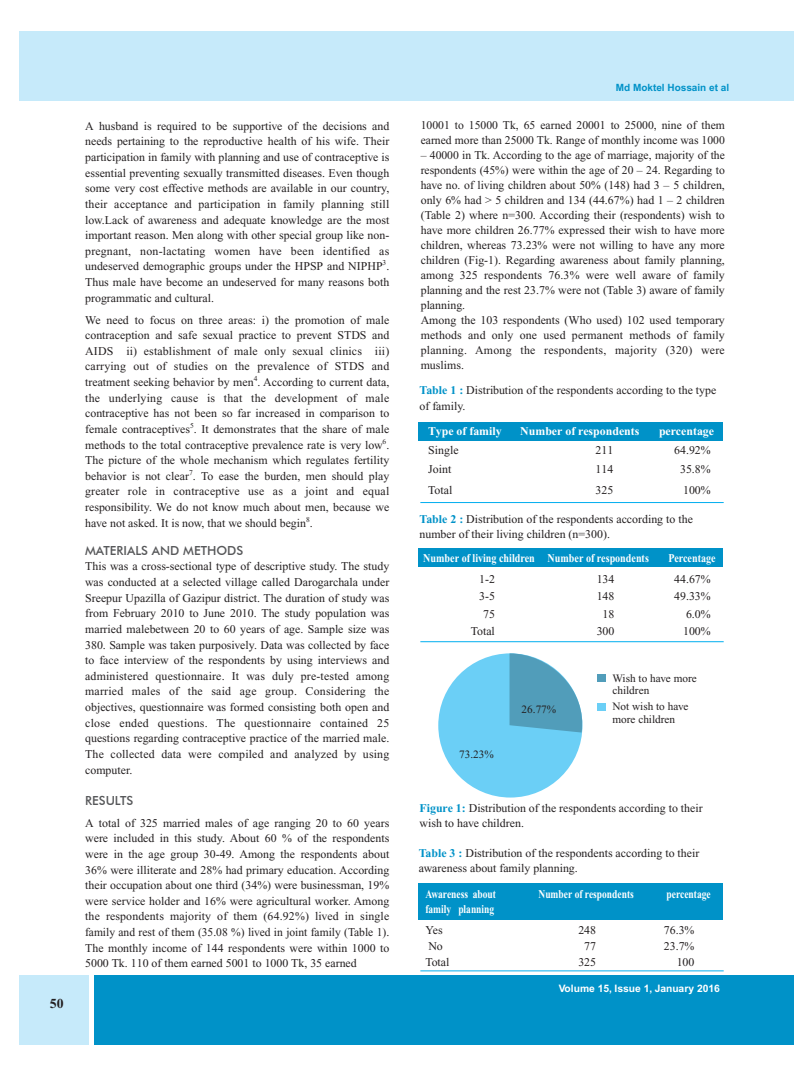
<style>
.page{position:relative;width:810px;height:1080px;background:#fff}
.page>*{position:absolute;margin:0;border:0;box-sizing:border-box;transform-origin:0 0}
.t1{font:700 13.75px "Times New Roman";color:#231f20}
.t2{font:500 12.5px "Futura BT";color:#57585a}
.t3{font:11.88px/15.6px "Times New Roman";color:#231f20}
.t4{font:700 11.88px "Times New Roman";color:#fff;scale:.8 1}
.t5{font:700 11.88px "Times New Roman";color:#fff;scale:.85 1}
.t6{font:700 11.88px "Times New Roman";color:#fff}
.t7{font:11.25px/12.5px "Times New Roman";color:#231f20}
.t8{font:700 10.25px "Helvetica";color:#fff}
.t9{font:700 10px "Helvetica";color:#0092c8}
.s1{font-weight:700;color:#0092c8}
</style>
<div class="page">
<div style="left:419px;top:423px;width:304px;height:18px;background:#0092c8"></div>
<div style="left:419px;top:548px;width:304px;height:19px;background:#0092c8"></div>
<div style="left:419px;top:883px;width:304px;height:37px;background:#0092c8"></div>
<div style="left:19px;top:31px;width:774px;height:69px;background:#c6eafa"></div>
<div style="left:94px;top:975px;width:699px;height:69px;background:#0092c8"></div>
<div style="left:19px;top:975px;width:70px;height:69px;background:#c6eafa"></div>
<div style="left:438px;top:653px;width:144px;height:145px;background:#6bcff6;border-radius:50%"></div>
<svg style="left:510px;top:653px;width:73px;height:80px"></svg>
<div style="left:597px;top:674px;width:9px;height:8px;background:#519dba"></div>
<div style="left:597px;top:703px;width:9px;height:8px;background:#6bcff6"></div>
<hr style="left:420px;top:502px;width:304px;height:1px;background:#00aeef">
<hr style="left:420px;top:642px;width:304px;height:1px;background:#00aeef">
<hr style="left:420px;top:971px;width:304px;height:1px;background:#00aeef">
<p class="t1" style="left:50px;top:996px;width:15px">50</p>
<p class="t3" style="left:85px;top:118px;width:306px;text-align:justify">A husband is required to be supportive of the decisions and needs pertaining to the reproductive health of his wife. Their participation in family with planning and use of contraceptive is essential preventing sexually transmitted diseases. Even though some very cost effective methods are available in our country, their acceptance and participation in family planning still low.Lack of awareness and adequate knowledge are the most important reason. Men along with other special group like non&shy;pregnant, non-lactating women have been identified as undeserved demographic groups under the HPSP and NIPHP<sup>3</sup>.<br>Thus male have become an undeserved for many reasons both programmatic and cultural.</p>
<p class="t3" style="left:85px;top:312px;width:306px;text-align:justify">We need to focus on three areas: i) the promotion of male contraception and safe sexual practice to prevent STDS and AIDS ii) establishment of male only sexual clinics iii) carrying out of studies on the prevalence of STDS and treatment seeking behavior by men<sup>4</sup>. According to current data, the underlying cause is that the development of male contraceptive has not been so far increased in comparison to female contraceptives<sup>5</sup>. It demonstrates that the share of male methods to the total contraceptive prevalence rate is very low<sup>6</sup>.<br>The picture of the whole mechanism which regulates fertility behavior is not clear<sup>7</sup>. To ease the burden, men should play greater role in contraceptive use as a joint and equal responsibility. We do not know much about men, because we have not asked. It is now, that we should begin<sup>8</sup>.</p>
<p class="t2" style="left:85px;top:543px;width:160px">MATERIALS AND METHODS</p>
<p class="t3" style="left:85px;top:559px;width:306px;text-align:justify">This was a cross-sectional type of descriptive study. The study was conducted at a selected village called Darogarchala under Sreepur Upazilla of Gazipur district. The duration of study was from February 2010 to June 2010. The study population was married malebetween 20 to 60 years of age. Sample size was 380. Sample was taken purposively. Data was collected by face to face interview of the respondents by using interviews and administered questionnaire. It was duly pre-tested among married males of the said age group. Considering the objectives, questionnaire was formed consisting both open and close ended questions. The questionnaire contained 25 questions regarding contraceptive practice of the married male.<br>The collected data were compiled and analyzed by using computer.</p>
<p class="t2" style="left:85px;top:793px;width:50px">RESULTS</p>
<p class="t3" style="left:85px;top:815px;width:306px;text-align:justify">A total of 325 married males of age ranging 20 to 60 years were included in this study. About 60 % of the respondents were in the age group 30-49. Among the respondents about 36% were illiterate and 28% had primary education. According their occupation about one third (34%) were businessman, 19% were service holder and 16% were agricultural worker. Among the respondents majority of them (64.92%) lived in single family and rest of them (35.08 %) lived in joint family (Table 1).<br>The monthly income of 144 respondents were within 1000 to 5000 Tk. 110 of them earned 5001 to 1000 Tk, 35 earned</p>
<p class="t9" style="left:616px;top:82px;width:115px">Md Moktel Hossain et al</p>
<p class="t3" style="left:421px;top:118px;width:306px;line-height:15px">10001 to 15000 Tk, 65 earned 20001 to 25000, nine of them earned more than 25000 Tk. Range of monthly income was 1000</p>
<p class="t3" style="left:421px;top:148px;width:306px;line-height:15px">– 40000 in Tk. According to the age of marriage, majority of the respondents (45%) were within the age of 20 – 24. Regarding to have no. of living children about 50% (148) had 3 – 5 children, only 6% had &gt; 5 children and 134 (44.67%) had 1 – 2 children (Table 2) where n=300. According their (respondents) wish to have more children 26.77% expressed their wish to have more children, whereas 73.23% were not willing to have any more children (Fig-1). Regarding awareness about family planning, among 325 respondents 76.3% were well aware of family planning and the rest 23.7% were not (Table 3) aware of family planning.<br>Among the 103 respondents (Who used) 102 used temporary methods and only one used permanent methods of family planning. Among the respondents, majority (320) were muslims.</p>
<p class="t3" style="left:420px;top:383px;width:298px"><span class="s1">Table 1 :</span> Distribution of the respondents according to the type of family.</p>
<p class="t6" style="left:428px;top:424px;width:75px">Type of family</p>
<p class="t6" style="left:520px;top:424px;width:121px">Number of respondents</p>
<p class="t6" style="left:659px;top:424px;width:57px">percentage</p>
<p class="t3" style="left:428px;top:442px;width:32px">Single</p>
<p class="t3" style="left:595px;top:442px;width:19px">211</p>
<p class="t3" style="left:674px;top:442px;width:38px">64.92%</p>
<p class="t3" style="left:428px;top:461px;width:25px">Joint</p>
<p class="t3" style="left:595px;top:461px;width:19px">114</p>
<p class="t3" style="left:680px;top:461px;width:32px">35.8%</p>
<p class="t3" style="left:428px;top:482px;width:26px">Total</p>
<p class="t3" style="left:595px;top:482px;width:19px">325</p>
<p class="t3" style="left:683px;top:482px;width:29px">100%</p>
<p class="t3" style="left:420px;top:511px;width:275px"><span class="s1">Table 2 :</span> Distribution of the respondents according to the number of their living children (n=300).</p>
<p class="t5" style="left:423px;top:551px;width:267px">Number of living children Number of respondents</p>
<p class="t5" style="left:668px;top:551px;width:57px">Percentage</p>
<p class="t3" style="left:479px;top:571px;width:17px">1-2</p>
<p class="t3" style="left:597px;top:571px;width:19px">134</p>
<p class="t3" style="left:674px;top:571px;width:38px">44.67%</p>
<p class="t3" style="left:479px;top:589px;width:17px">3-5</p>
<p class="t3" style="left:597px;top:589px;width:19px">148</p>
<p class="t3" style="left:674px;top:589px;width:38px">49.33%</p>
<p class="t3" style="left:483px;top:606px;width:13px">75</p>
<p class="t3" style="left:603px;top:606px;width:13px">18</p>
<p class="t3" style="left:686px;top:606px;width:26px">6.0%</p>
<p class="t3" style="left:471px;top:624px;width:26px">Total</p>
<p class="t3" style="left:597px;top:624px;width:19px">300</p>
<p class="t3" style="left:683px;top:624px;width:29px">100%</p>
<p class="t7" style="left:459px;top:749px;width:36px">73.23%</p>
<p class="t7" style="left:522px;top:704px;width:36px">26.77%</p>
<p class="t7" style="left:612px;top:672px;width:86px">Wish to have more children</p>
<p class="t7" style="left:612px;top:700px;width:78px">Not wish to have more children</p>
<p class="t3" style="left:420px;top:800px;width:285px"><span class="s1">Figure 1:</span> Distribution of the respondents according to their wish to have children.</p>
<p class="t3" style="left:419px;top:845px;width:282px"><span class="s1">Table 3 :</span> Distribution of the respondents according to their awareness about family planning.</p>
<p class="t4" style="left:425px;top:887px;width:90px">Awareness about</p>
<p class="t4" style="left:539px;top:887px;width:121px">Number of respondents</p>
<p class="t4" style="left:667px;top:887px;width:57px">percentage</p>
<p class="t4" style="left:425px;top:903px;width:88px">family planning</p>
<p class="t3" style="left:425px;top:923px;width:19px">Yes</p>
<p class="t3" style="left:578px;top:923px;width:19px">248</p>
<p class="t3" style="left:664px;top:923px;width:32px">76.3%</p>
<p class="t3" style="left:428px;top:939px;width:16px">No</p>
<p class="t3" style="left:584px;top:939px;width:13px">77</p>
<p class="t3" style="left:664px;top:939px;width:32px">23.7%</p>
<p class="t3" style="left:425px;top:954px;width:26px">Total</p>
<p class="t3" style="left:578px;top:954px;width:19px">325</p>
<p class="t3" style="left:677px;top:954px;width:19px">100</p>
<p class="t8" style="left:559px;top:982px;width:163px">Volume 15, Issue 1, January 2016</p>
</div>
